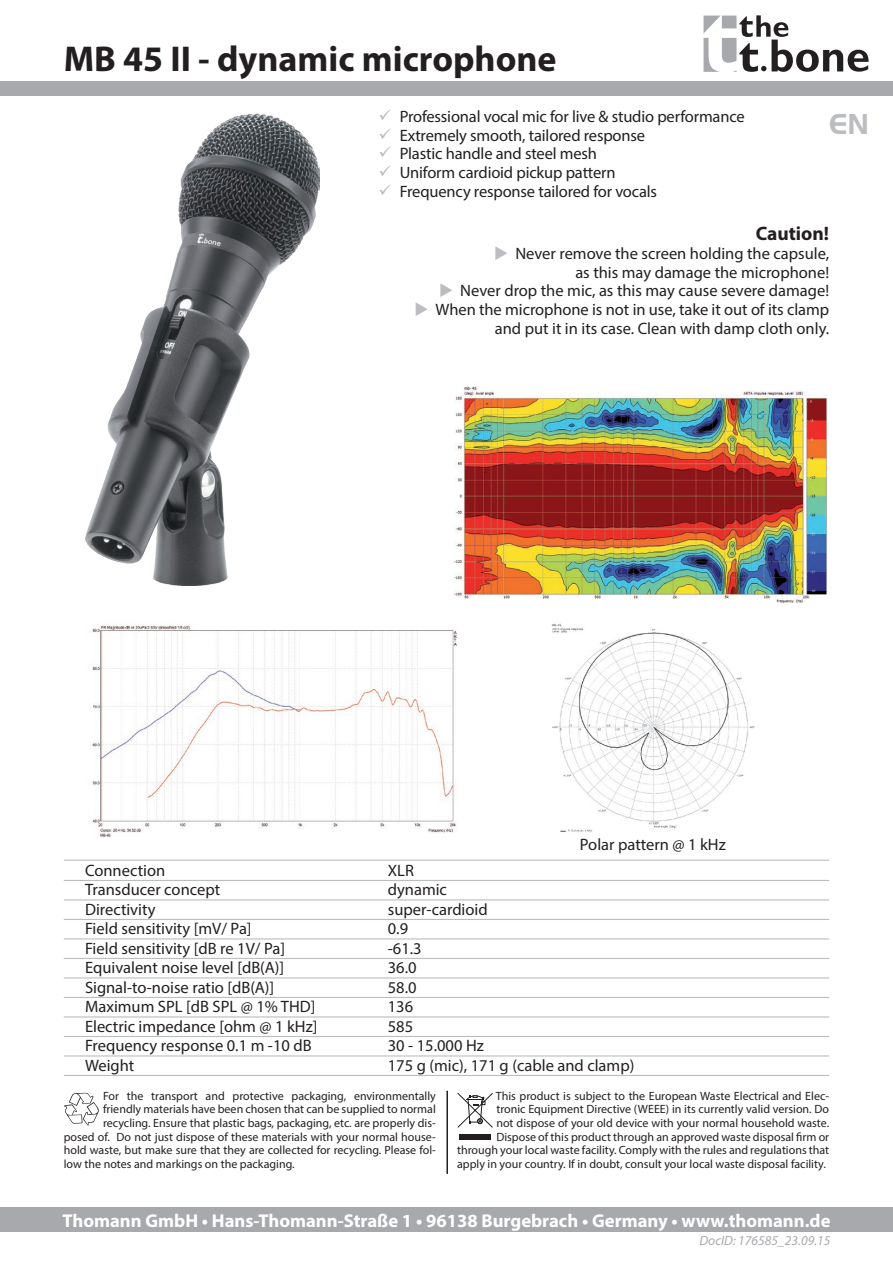
<style>
.page{position:relative;width:893px;height:1263px;background:#fff}
.page>*{position:absolute;margin:0;border:0;box-sizing:border-box;transform-origin:0 0}
.Titel{font:700 36px "Myriad Pro";color:#231f20}
.t1{font:700 30px "Handel Got D";color:#bcbdc0}
.Subhead{font:700 19.5px "Myriad Pro";color:#231f20}
.t2{font:700 18.6px "Myriad Pro";color:#fff}
.Tech_Data_underline{font:16.5px/18.8px "Myriad Pro";color:#231f20;text-align:right}
.Body_Text{font:16.5px "Myriad Pro";color:#231f20}
.Tech_Data_doubleline{font:16.5px "Myriad Pro";color:#231f20}
.t3{font:italic 13.5px "Myriad Pro";color:#a8a9ad}
.Entsorgungshinweise{font:12px/13.5px "Myriad Pro";color:#231f20;text-align:right}
</style>
<div class="page">
<div style="left:0;top:1208px;width:893px;height:24px;background:#a8a9ad"></div>
<div style="left:0;top:81px;width:893px;height:15px;background:#a8a9ad"></div>
<svg style="left:703px;top:15px;width:166px;height:57px"></svg>
<svg style="left:64px;top:1093px;width:35px;height:32px"></svg>
<div style="left:459px;top:1134px;width:32px;height:6px;background:#231f20"></div>
<svg style="left:457px;top:1093px;width:35px;height:35px"></svg>
<hr style="left:446px;top:1091px;width:2px;height:83px;background:#231f20">
<img style="left:85px;top:113px;width:235px;height:472px">
<img style="left:92px;top:625px;width:365px;height:212px">
<img style="left:454px;top:386px;width:373px;height:217px">
<img style="left:551px;top:623px;width:204px;height:209px">
<hr style="left:64px;top:860px;width:765px;height:1px;background:#bcbdc0">
<hr style="left:64px;top:880px;width:765px;height:1px;background:#bcbdc0">
<hr style="left:64px;top:899px;width:765px;height:1px;background:#bcbdc0">
<hr style="left:64px;top:919px;width:765px;height:1px;background:#bcbdc0">
<hr style="left:64px;top:938px;width:765px;height:1px;background:#bcbdc0">
<hr style="left:64px;top:958px;width:765px;height:1px;background:#bcbdc0">
<hr style="left:64px;top:977px;width:765px;height:1px;background:#bcbdc0">
<hr style="left:64px;top:997px;width:765px;height:1px;background:#bcbdc0">
<hr style="left:64px;top:1016px;width:765px;height:1px;background:#bcbdc0">
<hr style="left:64px;top:1036px;width:765px;height:1px;background:#bcbdc0">
<hr style="left:64px;top:1055px;width:765px;height:1px;background:#bcbdc0">
<hr style="left:64px;top:1075px;width:765px;height:1px;background:#bcbdc0">
<p class="Titel" style="left:64px;top:35px;width:494px">MB 45 II - dynamic microphone</p>
<p class="Tech_Data_underline" style="left:400px;top:107px;width:347px">Professional vocal mic for live &amp; studio performance</p>
<p class="Tech_Data_underline" style="left:400px;top:125px;width:247px">Extremely smooth, tailored response</p>
<p class="Tech_Data_underline" style="left:400px;top:144px;width:199px">Plastic handle and steel mesh</p>
<p class="Tech_Data_underline" style="left:400px;top:163px;width:218px">Uniform cardioid pickup pattern</p>
<p class="Tech_Data_underline" style="left:400px;top:182px;width:259px">Frequency response tailored for vocals</p>
<h2 class="t1" style="left:829px;top:107px;width:41px">EN</h2>
<p class="Subhead" style="left:756px;top:221px;width:75px">Caution!</p>
<p class="Tech_Data_underline" style="left:515px;top:244px;width:315px">Never remove the screen holding the capsule, as this may damage the microphone!</p>
<p class="Tech_Data_underline" style="left:460px;top:281px;width:370px">Never drop the mic, as this may cause severe damage!</p>
<p class="Tech_Data_underline" style="left:436px;top:300px;width:395px">When the microphone is not in use, take it out of its clamp and put it in its case. Clean with damp cloth only.</p>
<p class="Body_Text" style="left:580px;top:834px;width:148px">Polar pattern @ 1 kHz</p>
<p class="Tech_Data_doubleline" style="left:85px;top:860px;width:82px">Connection</p>
<p class="Tech_Data_doubleline" style="left:388px;top:860px;width:28px">XLR</p>
<p class="Tech_Data_underline" style="left:85px;top:880px;width:137px">Transducer concept</p>
<p class="Tech_Data_underline" style="left:388px;top:880px;width:61px">dynamic</p>
<p class="Tech_Data_underline" style="left:85px;top:899px;width:72px">Directivity</p>
<p class="Tech_Data_underline" style="left:388px;top:899px;width:101px">super-cardioid</p>
<p class="Tech_Data_underline" style="left:85px;top:919px;width:168px">Field sensitivity [mV/ Pa]</p>
<p class="Tech_Data_underline" style="left:388px;top:919px;width:22px">0.9</p>
<p class="Tech_Data_underline" style="left:85px;top:938px;width:202px">Field sensitivity [dB re 1V/ Pa]</p>
<p class="Tech_Data_underline" style="left:388px;top:938px;width:35px">-61.3</p>
<p class="Tech_Data_underline" style="left:85px;top:958px;width:201px">Equivalent noise level [dB(A)]</p>
<p class="Tech_Data_underline" style="left:388px;top:958px;width:30px">36.0</p>
<p class="Tech_Data_underline" style="left:85px;top:977px;width:191px">Signal-to-noise ratio [dB(A)]</p>
<p class="Tech_Data_underline" style="left:388px;top:977px;width:30px">58.0</p>
<p class="Tech_Data_underline" style="left:85px;top:997px;width:232px">Maximum SPL [dB SPL @ 1% THD]</p>
<p class="Tech_Data_underline" style="left:388px;top:997px;width:27px">136</p>
<p class="Tech_Data_underline" style="left:85px;top:1016px;width:234px">Electric impedance [ohm @ 1 kHz]</p>
<p class="Tech_Data_underline" style="left:388px;top:1016px;width:27px">585</p>
<p class="Tech_Data_underline" style="left:85px;top:1036px;width:228px">Frequency response 0.1 m -10 dB</p>
<p class="Tech_Data_underline" style="left:388px;top:1036px;width:98px">30 - 15.000 Hz</p>
<p class="Tech_Data_underline" style="left:85px;top:1055px;width:51px">Weight</p>
<p class="Tech_Data_underline" style="left:388px;top:1055px;width:248px">175 g (mic), 171 g (cable and clamp)</p>
<p class="Entsorgungshinweise" style="left:103px;top:1089px;width:334px">For the transport and protective packaging, environmentally</p>
<p class="Entsorgungshinweise" style="left:103px;top:1102px;width:334px">friendly materials have been chosen that can be supplied to normal</p>
<p class="Entsorgungshinweise" style="left:103px;top:1116px;width:334px">recycling. Ensure that plastic bags, packaging, etc. are properly dis-</p>
<p class="Entsorgungshinweise" style="left:64px;top:1129px;width:374px">posed of. Do not just dispose of these materials with your normal house-</p>
<p class="Entsorgungshinweise" style="left:64px;top:1143px;width:374px">hold waste, but make sure that they are collected for recycling. Please fol-</p>
<p class="Entsorgungshinweise" style="left:64px;top:1156px;width:232px">low the notes and markings on the packaging.</p>
<p class="Entsorgungshinweise" style="left:457px;top:1089px;width:374px">This product is subject to the European Waste Electrical and Elec-<br>tronic Equipment Directive (WEEE) in its currently valid version. Do<br>not dispose of your old device with your normal household waste.<br>Dispose of this product through an approved waste disposal firm or through your local waste facility. Comply with the rules and regulations that apply in your country. If in doubt, consult your local waste disposal facility.</p>
<h3 class="t2" style="left:63px;top:1208px;width:769px">Thomann GmbH • Hans-Thomann-Straße 1 • 96138 Burgebrach • Germany • www.thomann.de</h3>
<p class="t3" style="left:699px;top:1232px;width:133px">DocID: 176585_23.09.15</p>
</div>
